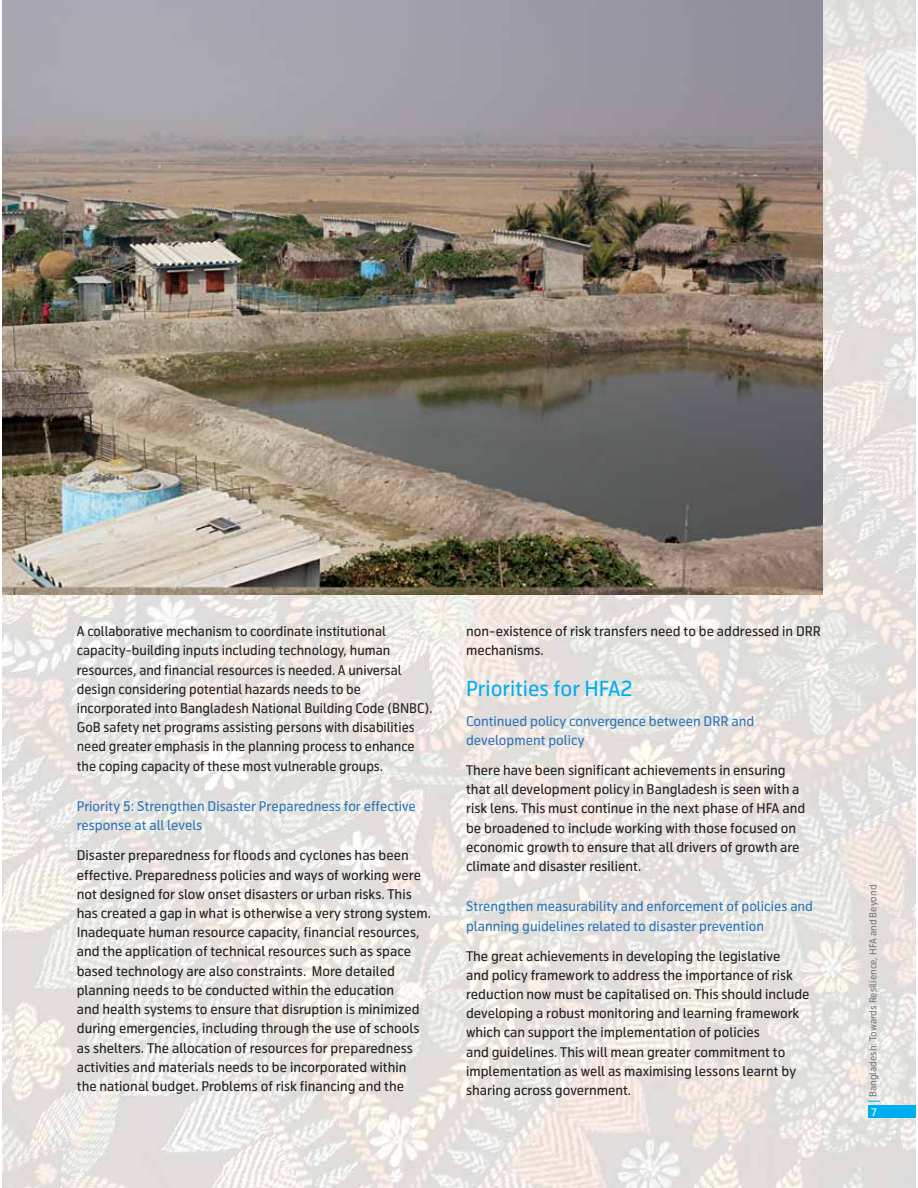
<style>
.page{position:relative;width:918px;height:1188px;background:#fff}
.page>*{position:absolute;margin:0;border:0;box-sizing:border-box;transform-origin:0 0}
.t1{font:20.7px "Telenor";color:#00aeef}
.t2{font:13.35px/19.2px "Telenor";color:#231f20}
.t3{font:13.35px/19.2px "Telenor";color:#2f75b5}
.t4{font:10.35px "Telenor";color:#fff}
.t5{font:9.6px "Telenor";color:#77787b}
</style>
<div class="page">
<img style="left:2px;top:155px;width:914px;height:1033px">
<img style="left:822px;top:0;width:94px;height:155px">
<svg style="left:868px;top:1101px;width:12px;height:1px"></svg>
<div style="left:868px;top:1105px;width:48px;height:13px;background:#00aeef"></div>
<img style="left:2px;top:0;width:820px;height:594px">
<p class="t2" style="left:77px;top:623px;width:357px">A collaborative mechanism to coordinate institutional capacity-building inputs including technology, human resources, and financial resources is needed. A universal design considering potential hazards needs to be incorporated into Bangladesh National Building Code (BNBC).<br>GoB safety net programs assisting persons with disabilities need greater emphasis in the planning process to enhance the coping capacity of these most vulnerable groups.</p>
<p class="t3" style="left:77px;top:798px;width:341px">Priority 5: Strengthen Disaster Preparedness for effective response at all levels</p>
<p class="t2" style="left:77px;top:847px;width:356px">Disaster preparedness for floods and cyclones has been effective. Preparedness policies and ways of working were not designed for slow onset disasters or urban risks. This has created a gap in what is otherwise a very strong system.<br>Inadequate human resource capacity, financial resources, and the application of technical resources such as space based technology are also constraints. More detailed planning needs to be conducted within the education<br>and health systems to ensure that disruption is minimized during emergencies, including through the use of schools as shelters. The allocation of resources for preparedness activities and materials needs to be incorporated within<br>the national budget. Problems of risk financing and the</p>
<p class="t2" style="left:466px;top:623px;width:356px">non-existence of risk transfers need to be addressed in DRR mechanisms.</p>
<h1 class="t1" style="left:466px;top:681px;width:168px">Priorities for HFA2</h1>
<p class="t3" style="left:466px;top:713px;width:290px">Continued policy convergence between DRR and development policy</p>
<p class="t2" style="left:466px;top:762px;width:341px">There have been significant achievements in ensuring that all development policy in Bangladesh is seen with a risk lens. This must continue in the next phase of HFA and be broadened to include working with those focused on economic growth to ensure that all drivers of growth are climate and disaster resilient.</p>
<p class="t3" style="left:466px;top:898px;width:349px">Strengthen measurability and enforcement of policies and planning guidelines related to disaster prevention</p>
<p class="t2" style="left:466px;top:947px;width:345px">The great achievements in developing the legislative<br>and policy framework to address the importance of risk reduction now must be capitalised on. This should include developing a robust monitoring and learning framework which can support the implementation of policies<br>and guidelines. This will mean greater commitment to implementation as well as maximising lessons learnt by sharing across government.</p>
<p class="t5" style="left:869px;top:1097px;width:214px;rotate:-90deg">Bangladesh: Towards Resilience, HFA and Beyond</p>
<p class="t4" style="left:871px;top:1108px;width:7px">7</p>
</div>
